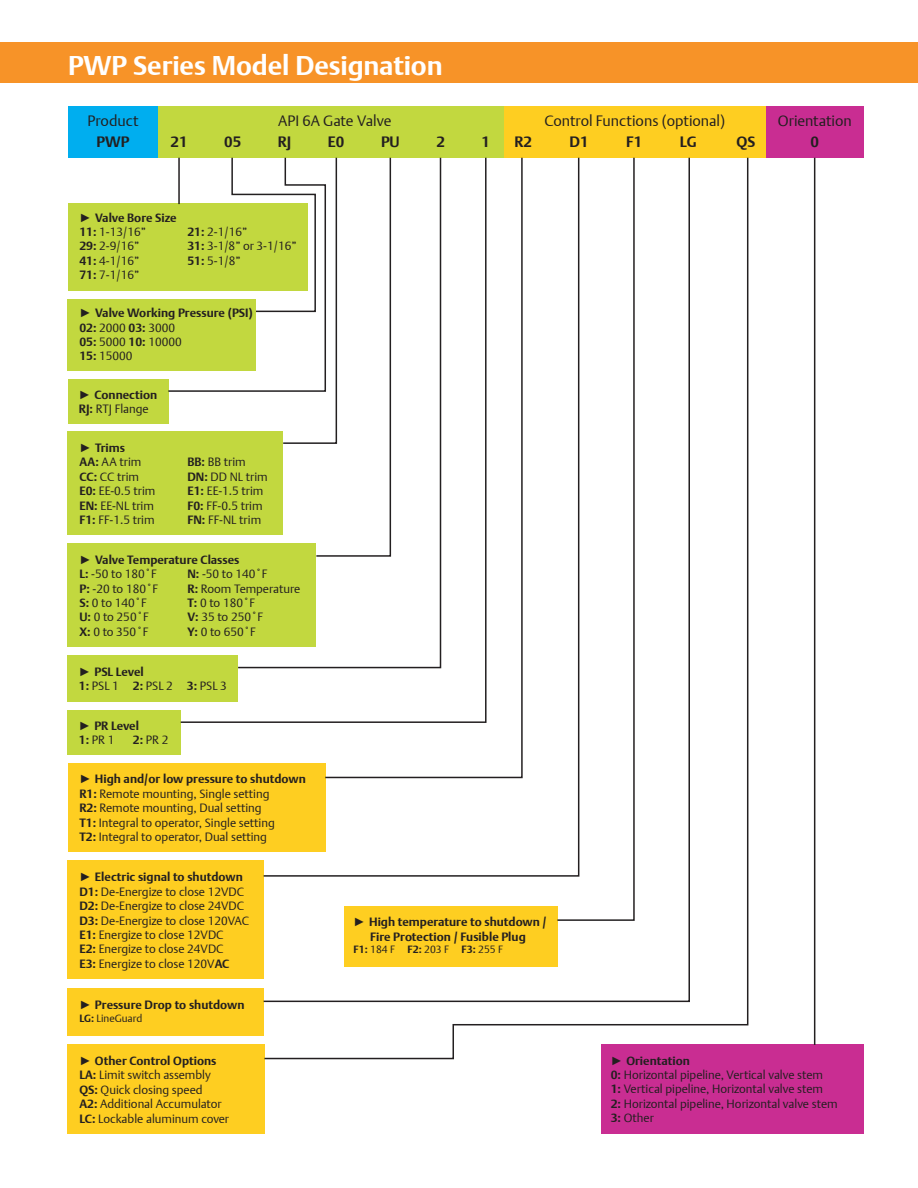
<style>
.page{position:relative;width:918px;height:1188px;background:#fff}
.page>*{position:absolute;margin:0;border:0;box-sizing:border-box;transform-origin:0 0}
.t1{font:700 27px "DTL Argo T";letter-spacing:-.005em;color:#fff}
.t2{font:15px "DTL Argo T Light";color:#231f20}
.t3{font:700 15px "DTL Argo T";color:#231f20}
.t4{font:12px/14.4px "DTL Argo T Light";color:#231f20}
.t5{font:700 12px/14.4px "DTL Argo T";color:#231f20;text-align:center}
.t6{font:10.5px "DTL Argo T Light";color:#231f20}
.s1{font-family:"Arial";font-weight:400}
.s2{font-family:"DTL Argo T";font-weight:700}
</style>
<div class="page">
<div style="left:0;top:43px;width:918px;height:40px;background:#f79328"></div>
<div style="left:68px;top:379px;width:100px;height:44px;background:#c2d83f"></div>
<div style="left:68px;top:655px;width:170px;height:46px;background:#c2d83f"></div>
<div style="left:68px;top:710px;width:113px;height:45px;background:#c2d83f"></div>
<div style="left:68px;top:432px;width:215px;height:103px;background:#c2d83f"></div>
<div style="left:68px;top:543px;width:248px;height:104px;background:#c2d83f"></div>
<div style="left:68px;top:203px;width:239px;height:87px;background:#c2d83f"></div>
<div style="left:68px;top:299px;width:188px;height:72px;background:#c2d83f"></div>
<div style="left:68px;top:763px;width:258px;height:89px;background:#fece21"></div>
<div style="left:68px;top:1044px;width:197px;height:90px;background:#fece21"></div>
<div style="left:602px;top:1044px;width:262px;height:90px;background:#c92d92"></div>
<div style="left:68px;top:861px;width:196px;height:118px;background:#fece21"></div>
<div style="left:68px;top:988px;width:196px;height:48px;background:#fece21"></div>
<div style="left:68px;top:106px;width:90px;height:52px;background:#00aeef"></div>
<div style="left:766px;top:106px;width:98px;height:52px;background:#c92d92"></div>
<div style="left:158px;top:106px;width:346px;height:52px;background:#c2d83f"></div>
<div style="left:504px;top:106px;width:262px;height:52px;background:#fece21"></div>
<svg style="left:179px;top:157px;width:83px;height:566px"></svg>
<svg style="left:263px;top:157px;width:486px;height:903px"></svg>
<hr style="left:814px;top:158px;width:1px;height:887px;background:#231f20">
<h1 class="t1" style="left:68px;top:49px;width:376px">PWP Series Model Designation</h1>
<p class="t2" style="left:88px;top:112px;width:53px">Product</p>
<p class="t2" style="left:278px;top:112px;width:115px">API 6A Gate Valve</p>
<p class="t2" style="left:544px;top:112px;width:182px">Control Functions (optional)</p>
<p class="t2" style="left:778px;top:112px;width:76px">Orientation</p>
<p class="t3" style="left:97px;top:132px;width:34px">PWP</p>
<p class="t3" style="left:171px;top:133px;width:19px">21</p>
<p class="t3" style="left:224px;top:132px;width:19px">05</p>
<p class="t3" style="left:278px;top:133px;width:15px">RJ</p>
<p class="t3" style="left:328px;top:133px;width:18px">E0</p>
<p class="t3" style="left:381px;top:133px;width:20px">PU</p>
<p class="t3" style="left:436px;top:133px;width:10px">2</p>
<p class="t3" style="left:482px;top:133px;width:10px">1</p>
<p class="t3" style="left:515px;top:133px;width:19px">R2</p>
<p class="t3" style="left:570px;top:132px;width:21px">D1</p>
<p class="t3" style="left:626px;top:132px;width:18px">F1</p>
<p class="t3" style="left:680px;top:132px;width:18px">LG</p>
<p class="t3" style="left:737px;top:132px;width:20px">QS</p>
<p class="t3" style="left:811px;top:133px;width:10px">0</p>
<p class="t5" style="left:79px;top:210px;width:99px"><span class="s1">►</span> Valve Bore Size</p>
<p class="t4" style="left:79px;top:224px;width:68px"><span class="s2">11:</span> 1-13/16”</p>
<p class="t4" style="left:187px;top:224px;width:61px"><span class="s2">21:</span> 2-1/16”</p>
<p class="t4" style="left:79px;top:239px;width:61px"><span class="s2">29:</span> 2-9/16”</p>
<p class="t4" style="left:187px;top:239px;width:111px"><span class="s2">31:</span> 3-1/8” or 3-1/16”</p>
<p class="t4" style="left:79px;top:253px;width:61px"><span class="s2">41:</span> 4-1/16”</p>
<p class="t4" style="left:187px;top:253px;width:55px"><span class="s2">51:</span> 5-1/8”</p>
<p class="t4" style="left:79px;top:268px;width:61px"><span class="s2">71:</span> 7-1/16”</p>
<p class="t5" style="left:79px;top:306px;width:175px"><span class="s1">►</span> Valve Working Pressure (PSI)</p>
<p class="t4" style="left:79px;top:320px;width:104px"><span class="s2">02:</span> 2000 <span class="s2">03:</span> 3000<br><span class="s2">05:</span> 5000 <span class="s2">10:</span> 10000<br><span class="s2">15:</span> 15000</p>
<p class="t5" style="left:79px;top:387px;width:80px"><span class="s1">►</span> Connection</p>
<p class="t4" style="left:79px;top:401px;width:71px"><span class="s2">RJ:</span> RTJ Flange</p>
<p class="t5" style="left:79px;top:440px;width:47px"><span class="s1">►</span> Trims</p>
<p class="t4" style="left:79px;top:455px;width:63px"><span class="s2">AA:</span> AA trim</p>
<p class="t4" style="left:187px;top:455px;width:60px"><span class="s2">BB:</span> BB trim</p>
<p class="t4" style="left:79px;top:469px;width:61px"><span class="s2">CC:</span> CC trim</p>
<p class="t4" style="left:187px;top:469px;width:82px"><span class="s2">DN:</span> DD NL trim</p>
<p class="t4" style="left:79px;top:484px;width:78px"><span class="s2">E0:</span> EE-0.5 trim</p>
<p class="t4" style="left:187px;top:484px;width:78px"><span class="s2">E1:</span> EE-1.5 trim</p>
<p class="t4" style="left:79px;top:498px;width:76px"><span class="s2">EN:</span> EE-NL trim</p>
<p class="t4" style="left:187px;top:498px;width:77px"><span class="s2">F0:</span> FF-0.5 trim</p>
<p class="t4" style="left:79px;top:512px;width:77px"><span class="s2">F1:</span> FF-1.5 trim</p>
<p class="t4" style="left:187px;top:512px;width:75px"><span class="s2">FN:</span> FF-NL trim</p>
<p class="t5" style="left:79px;top:552px;width:161px"><span class="s1">►</span> Valve Temperature Classes</p>
<p class="t4" style="left:79px;top:567px;width:79px"><span class="s2">L:</span> -50 to 180˚F</p>
<p class="t4" style="left:187px;top:567px;width:82px"><span class="s2">N:</span> -50 to 140˚F</p>
<p class="t4" style="left:79px;top:581px;width:80px"><span class="s2">P:</span> -20 to 180˚F</p>
<p class="t4" style="left:187px;top:581px;width:114px"><span class="s2">R:</span> Room Temperature</p>
<p class="t4" style="left:79px;top:595px;width:69px"><span class="s2">S:</span> 0 to 140˚F</p>
<p class="t4" style="left:187px;top:595px;width:69px"><span class="s2">T:</span> 0 to 180˚F</p>
<p class="t4" style="left:79px;top:610px;width:71px"><span class="s2">U:</span> 0 to 250˚F</p>
<p class="t4" style="left:187px;top:610px;width:77px"><span class="s2">V:</span> 35 to 250˚F</p>
<p class="t4" style="left:79px;top:624px;width:70px"><span class="s2">X:</span> 0 to 350˚F</p>
<p class="t4" style="left:187px;top:624px;width:70px"><span class="s2">Y:</span> 0 to 650˚F</p>
<p class="t5" style="left:79px;top:664px;width:66px"><span class="s1">►</span> PSL Level</p>
<p class="t4" style="left:79px;top:679px;width:150px"><span class="s2">1:</span> PSL 1 <span class="s2">2:</span> PSL 2 <span class="s2">3:</span> PSL 3</p>
<p class="t5" style="left:79px;top:718px;width:62px"><span class="s1">►</span> PR Level</p>
<p class="t4" style="left:79px;top:733px;width:37px"><span class="s2">1:</span> PR 1</p>
<p class="t4" style="left:133px;top:733px;width:37px"><span class="s2">2:</span> PR 2</p>
<p class="t5" style="left:79px;top:772px;width:228px"><span class="s1">►</span> High and/or low pressure to shutdown</p>
<p class="t4" style="left:79px;top:786px;width:197px"><span class="s2">R1:</span> Remote mounting, Single setting <span class="s2">R2:</span> Remote mounting, Dual setting <span class="s2">T1:</span> Integral to operator, Single setting <span class="s2">T2:</span> Integral to operator, Dual setting</p>
<p class="t5" style="left:79px;top:870px;width:165px"><span class="s1">►</span> Electric signal to shutdown</p>
<p class="t4" style="left:79px;top:884px;width:171px"><span class="s2">D1:</span> De-Energize to close 12VDC<br><span class="s2">D2:</span> De-Energize to close 24VDC<br><span class="s2">D3:</span> De-Energize to close 120VAC<br><span class="s2">E1:</span> Energize to close 12VDC<br><span class="s2">E2:</span> Energize to close 24VDC<br><span class="s2">E3:</span> Energize to close 120V<span class="s2">AC</span></p>
<p class="t5" style="left:79px;top:998px;width:167px"><span class="s1">►</span> Pressure Drop to shutdown</p>
<p class="t6" style="left:79px;top:1012px;width:64px"><span class="s2">LG:</span> LineGuard</p>
<p class="t5" style="left:79px;top:1053px;width:139px"><span class="s1">►</span> Other Control Options</p>
<p class="t4" style="left:79px;top:1068px;width:151px"><span class="s2">LA:</span> Limit switch assembly<br><span class="s2">QS:</span> Quick closing speed<br><span class="s2">A2:</span> Additional Accumulator<br><span class="s2">LC:</span> Lockable aluminum cover</p>
<p class="t5" style="left:354px;top:915px;width:195px"><span class="s1">►</span> High temperature to shutdown /<br>Fire Protection / Fusible Plug</p>
<p class="t6" style="left:354px;top:943px;width:151px"><span class="s2">F1:</span> 184 F <span class="s2">F2:</span> 203 F <span class="s2">F3:</span> 255 F</p>
<p class="t5" style="left:611px;top:1053px;width:81px"><span class="s1">►</span> Orientation</p>
<p class="t4" style="left:611px;top:1067px;width:228px"><span class="s2">0:</span> Horizontal pipeline, Vertical valve stem<br><span class="s2">1:</span> Vertical pipeline, Horizontal valve stem<br><span class="s2">2:</span> Horizontal pipeline, Horizontal valve stem <span class="s2">3:</span> Other</p>
</div>
